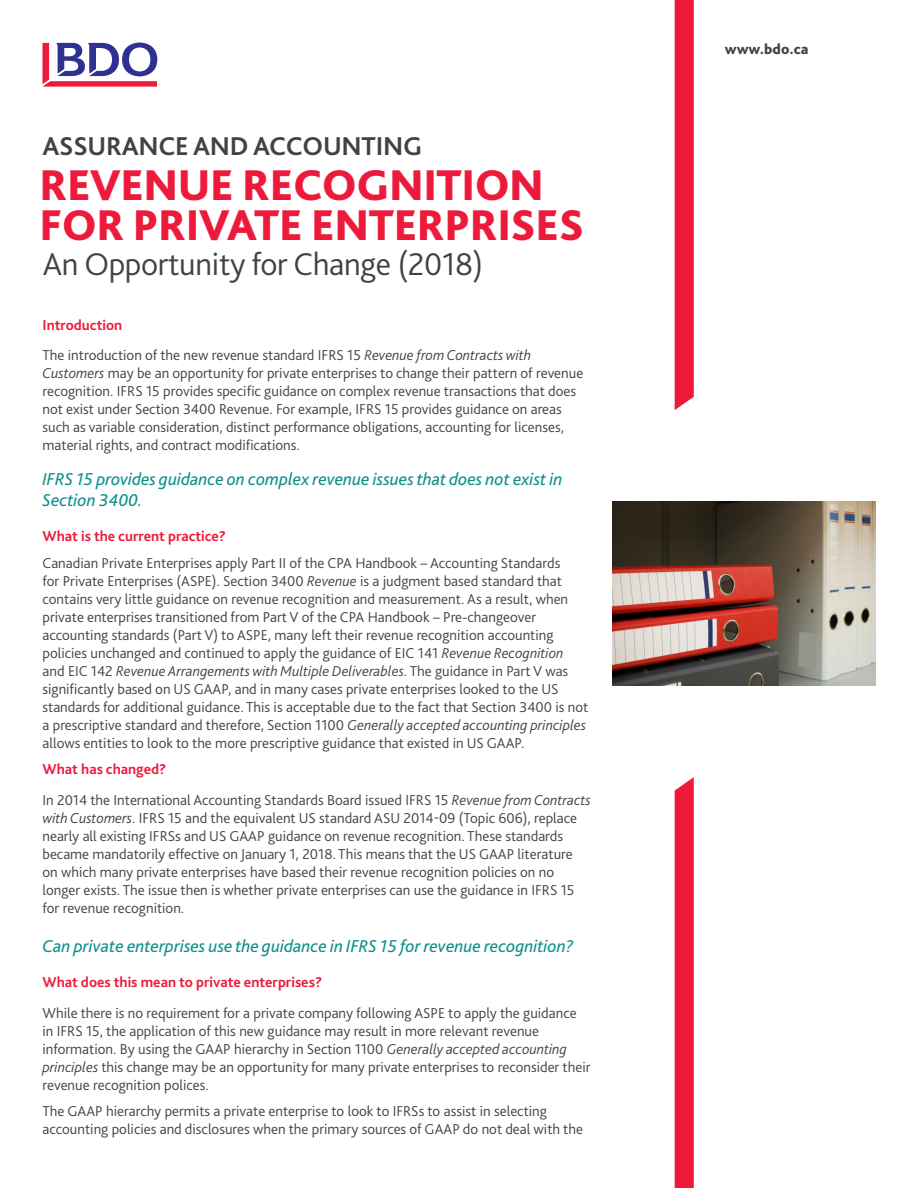
<style>
.page{position:relative;width:918px;height:1188px;background:#fff}
.page>*{position:absolute;margin:0;border:0;box-sizing:border-box;transform-origin:0 0}
.t1{font:800 45px/40.5px "Bliss Pro";letter-spacing:-.01em;color:#ed1a3b}
.t2{font:300 33px "Bliss Pro";letter-spacing:-.01em;color:#424241}
.t3{font:700 27px "Bliss Pro";letter-spacing:-.01em;color:#424241}
.t4{font:italic 18px/21.6px "Bliss Pro";color:#0d908c}
.t5{font:300 15px/18px "Bliss Pro";color:#424241}
.t6{font:700 15px "Bliss Pro";color:#ed1a3b}
.t7{font:800 15px "Bliss Pro";color:#424241}
.s1{font-weight:700;color:#ed1a3b}
.s2{font-style:italic}
</style>
<div class="page">
<svg style="left:675px;top:777px;width:19px;height:411px;background:#ed2040"></svg>
<div style="left:675px;top:0;width:19px;height:410px;background:#ed1a3b"></div>
<svg style="left:43px;top:43px;width:114px;height:44px"></svg>
<img style="left:612px;top:502px;width:263px;height:184px">
<h3 class="t3" style="left:43px;top:129px;width:381px">ASSURANCE AND ACCOUNTING</h3>
<h1 class="t1" style="left:40px;top:164px;width:546px">REVENUE RECOGNITION<br>FOR PRIVATE ENTERPRISES</h1>
<h2 class="t2" style="left:43px;top:243px;width:442px">An Opportunity for Change (2018)</h2>
<p class="t5" style="left:43px;top:309px;width:490px;line-height:30.8px"><span class="s1">Introduction<br></span>The introduction of the new revenue standard IFRS 15 <span class="s2">Revenue from Contracts with</span></p>
<p class="t5" style="left:43px;top:364px;width:542px"><span class="s2">Customers</span> may be an opportunity for private enterprises to change their pattern of revenue recognition. IFRS 15 provides specific guidance on complex revenue transactions that does not exist under Section 3400 Revenue. For example, IFRS 15 provides guidance on areas such as variable consideration, distinct performance obligations, accounting for licenses, material rights, and contract modifications.</p>
<p class="t4" style="left:43px;top:468px;width:522px">IFRS 15 provides guidance on complex revenue issues that does not exist in<br>Section 3400.</p>
<p class="t6" style="left:43px;top:527px;width:185px">What is the current practice?</p>
<p class="t5" style="left:43px;top:554px;width:548px">Canadian Private Enterprises apply Part II of the CPA Handbook – Accounting Standards<br>for Private Enterprises (ASPE). Section 3400 <span class="s2">Revenue</span> is a judgment based standard that contains very little guidance on revenue recognition and measurement. As a result, when private enterprises transitioned from Part V of the CPA Handbook – Pre-changeover accounting standards (Part V) to ASPE, many left their revenue recognition accounting policies unchanged and continued to apply the guidance of EIC 141 <span class="s2">Revenue Recognition </span>and EIC 142 <span class="s2">Revenue Arrangements with Multiple Deliverables</span>. The guidance in Part V was significantly based on US GAAP, and in many cases private enterprises looked to the US standards for additional guidance. This is acceptable due to the fact that Section 3400 is not a prescriptive standard and therefore, Section 1100 <span class="s2">Generally accepted accounting principles </span>allows entities to look to the more prescriptive guidance that existed in US GAAP.</p>
<p class="t5" style="left:43px;top:754px;width:550px;line-height:30.8px"><span class="s1">What has changed?<br></span>In 2014 the International Accounting Standards Board issued IFRS 15 <span class="s2">Revenue from Contracts</span></p>
<p class="t5" style="left:43px;top:809px;width:536px"><span class="s2">with Customers</span>. IFRS 15 and the equivalent US standard ASU 2014-09 (Topic 606), replace nearly all existing IFRSs and US GAAP guidance on revenue recognition. These standards became mandatorily effective on January 1, 2018. This means that the US GAAP literature on which many private enterprises have based their revenue recognition policies on no longer exists. The issue then is whether private enterprises can use the guidance in IFRS 15 for revenue recognition.</p>
<p class="t4" style="left:43px;top:935px;width:533px">Can private enterprises use the guidance in IFRS 15 for revenue recognition?</p>
<p class="t6" style="left:43px;top:972px;width:281px">What does this mean to private enterprises?</p>
<p class="t5" style="left:43px;top:1003px;width:550px">While there is no requirement for a private company following ASPE to apply the guidance in IFRS 15, the application of this new guidance may result in more relevant revenue information. By using the GAAP hierarchy in Section 1100 <span class="s2">Generally accepted accounting principles</span> this change may be an opportunity for many private enterprises to reconsider their revenue recognition polices.</p>
<p class="t5" style="left:43px;top:1102px;width:542px">The GAAP hierarchy permits a private enterprise to look to IFRSs to assist in selecting accounting policies and disclosures when the primary sources of GAAP do not deal with the</p>
<p class="t7" style="left:725px;top:40px;width:85px">www.bdo.ca</p>
</div>
